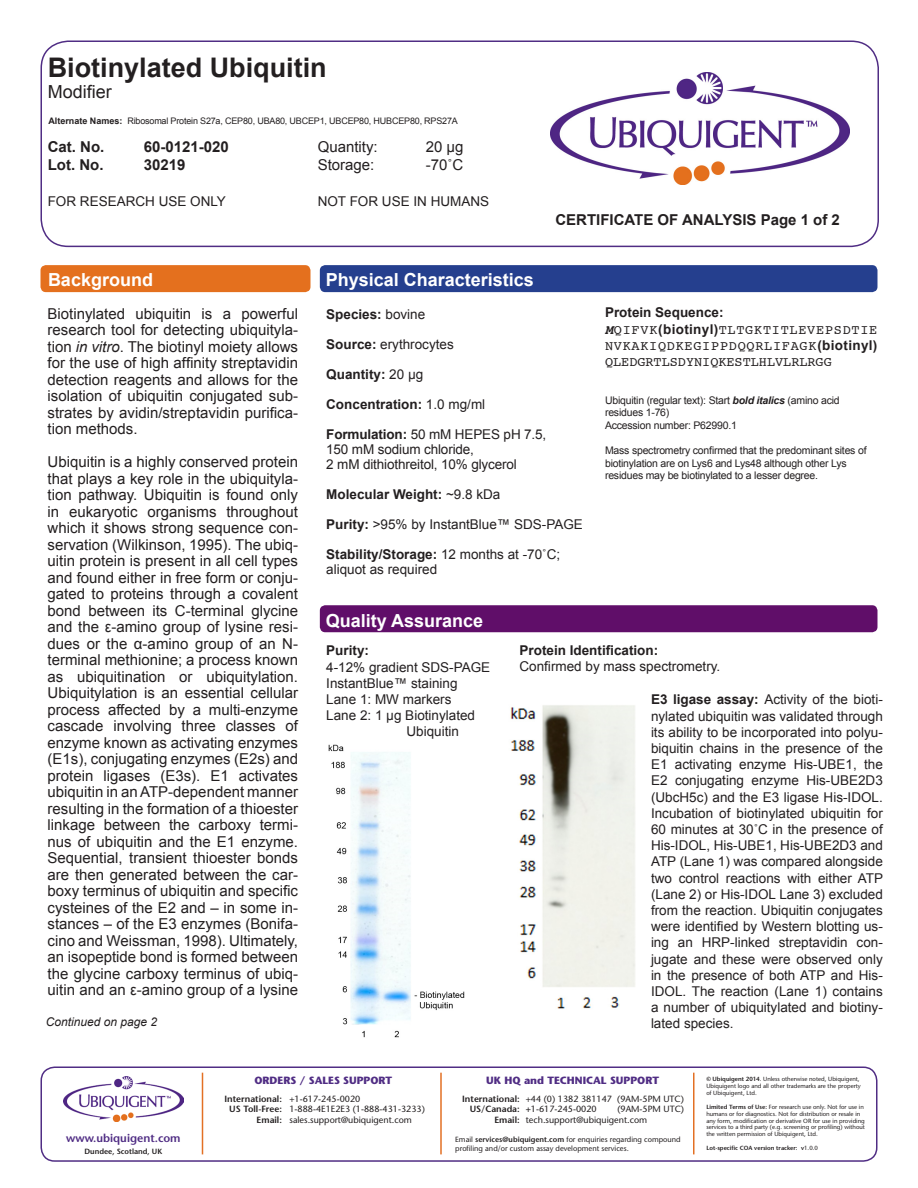
<style>
.page{position:relative;width:918px;height:1188px;background:#fff}
.page>*{position:absolute;margin:0;border:0;box-sizing:border-box;transform-origin:0 0}
.t1{font:700 27px "Arial";color:#231f20}
.t2{font:700 18px "Arial";color:#fff}
.t3{font:18px "Arial";color:#231f20}
.t4{font:15px/16.5px "Arial";color:#231f20;text-align:justify}
.t5{font:700 15px "Arial";color:#231f20}
.t6{font:13.5px/16.2px "Arial";color:#231f20}
.t7{font:700 13.5px "Arial";color:#231f20}
.t8{font:13.5px/16.2px "Courier";color:#231f20;text-align:justify}
.t9{font:italic 12px "Arial";color:#231f20}
.t10{font:600 11.4px "Stone Sans";color:#502d84}
.t11{font:10.5px/12.6px "Arial";letter-spacing:-.02em;color:#231f20}
.t12{font:700 10.5px "Stone Sans";color:#502d84}
.t13{font:9px/10.8px "Stone Sans";color:#231f20}
.t14{font:9px "Arial";letter-spacing:-.02em;color:#231f20}
.t15{font:7.5px/9px "Stone Sans";color:#231f20}
.t16{font:600 7.5px "Stone Sans";color:#231f20}
.t17{font:6px/6.9px "Stone Sans";color:#231f20}
.t18{font:600 6px "Stone Sans";color:#231f20}
.s1{font-weight:700}
.s2{font-style:italic}
.s3{font-weight:400}
.s4{font-weight:700;font-style:italic}
.s5{font-family:"Arial";font-weight:700}
.s6{font-weight:600}
</style>
<div class="page">
<div style="left:40px;top:40px;width:839px;height:207px;border:2px solid #502d84;border-radius:27px"></div>
<img style="left:550px;top:73px;width:299px;height:112px">
<div style="left:40px;top:1066px;width:838px;height:96px;border:2px solid #502d84;border-radius:14px"></div>
<hr style="left:202px;top:1073px;width:1px;height:81px;background:#e37024">
<hr style="left:440px;top:1073px;width:2px;height:81px;background:#e37024">
<hr style="left:693px;top:1073px;width:1px;height:81px;background:#e37024">
<img style="left:64px;top:1077px;width:120px;height:44px">
<img style="left:328px;top:744px;width:137px;height:294px">
<div style="left:41px;top:265px;width:269px;height:27px;background:#e4701e;border-radius:5px"></div>
<div style="left:320px;top:265px;width:557px;height:27px;background:#253f8e;border-radius:5px"></div>
<div style="left:320px;top:605px;width:557px;height:27px;background:#600e69;border-radius:5px"></div>
<img style="left:510px;top:705px;width:125px;height:304px">
<p class="t1" style="left:48px;top:49px;width:281px">Biotinylated Ubiquitin</p>
<p class="t3" style="left:48px;top:80px;width:66px">Modifier</p>
<p class="t14" style="left:48px;top:115px;width:411px"><span class="s1">Alternate Names:</span> Ribosomal Protein S27a, CEP80, UBA80, UBCEP1, UBCEP80, HUBCEP80, RPS27A</p>
<p class="t5" style="left:48px;top:137px;width:58px">Cat. No.</p>
<p class="t5" style="left:144px;top:137px;width:87px">60-0121-020</p>
<p class="t4" style="left:318px;top:139px;width:62px">Quantity:</p>
<p class="t4" style="left:426px;top:139px;width:39px">20 µg</p>
<p class="t5" style="left:48px;top:155px;width:57px">Lot. No.</p>
<p class="t5" style="left:144px;top:155px;width:43px">30219</p>
<p class="t4" style="left:318px;top:157px;width:58px">Storage:</p>
<p class="t4" style="left:426px;top:157px;width:39px">-70˚C</p>
<p class="t6" style="left:48px;top:194px;width:180px">FOR RESEARCH USE ONLY</p>
<p class="t6" style="left:318px;top:194px;width:173px">NOT FOR USE IN HUMANS</p>
<p class="t2" style="left:48px;top:268px;width:107px">Background</p>
<p class="t2" style="left:326px;top:268px;width:210px">Physical Characteristics</p>
<p class="t5" style="left:555px;top:209px;width:286px">CERTIFICATE OF ANALYSIS Page 1 of 2</p>
<p class="t4" style="left:48px;top:306px;width:252px">Biotinylated ubiquitin is a powerful research tool for detecting ubiquityla&shy;tion <span class="s2">in vitro</span>. The biotinyl moiety allows for the use of high affinity streptavidin detection reagents and allows for the isolation of ubiquitin conjugated sub&shy;strates by avidin/streptavidin purifica&shy;tion methods.</p>
<p class="t4" style="left:48px;top:454px;width:252px">Ubiquitin is a highly conserved protein that plays a key role in the ubiquityla&shy;tion pathway. Ubiquitin is found only in eukaryotic organisms throughout which it shows strong sequence con&shy;servation (Wilkinson, 1995). The ubiq&shy;uitin protein is present in all cell types and found either in free form or conju&shy;gated to proteins through a covalent bond between its C-terminal glycine and the ε-amino group of lysine resi&shy;dues or the α-amino group of an N&shy;terminal methionine; a process known as ubiquitination or ubiquitylation.<br>Ubiquitylation is an essential cellular process affected by a multi-enzyme cascade involving three classes of enzyme known as activating enzymes (E1s), conjugating enzymes (E2s) and protein ligases (E3s). E1 activates ubiquitin in an ATP-dependent manner resulting in the formation of a thioester linkage between the carboxy termi&shy;nus of ubiquitin and the E1 enzyme.<br>Sequential, transient thioester bonds are then generated between the car&shy;boxy terminus of ubiquitin and specific cysteines of the E2 and – in some in&shy;stances – of the E3 enzymes (Bonifa&shy;cino and Weissman, 1998). Ultimately, an isopeptide bond is formed between the glycine carboxy terminus of ubiq&shy;uitin and an ε-amino group of a lysine</p>
<p class="t9" style="left:46px;top:1014px;width:113px">Continued on page 2</p>
<p class="t7" style="left:326px;top:305px;width:101px">Species: <span class="s3">bovine</span></p>
<p class="t6" style="left:326px;top:336px;width:129px"><span class="s1">Source:</span> erythrocytes</p>
<p class="t7" style="left:326px;top:365px;width:99px">Quantity: <span class="s3">20 μg</span></p>
<p class="t7" style="left:326px;top:395px;width:161px">Concentration: <span class="s3">1.0 mg/ml</span></p>
<p class="t6" style="left:326px;top:427px;width:222px;line-height:15px"><span class="s1">Formulation:</span> 50 mM HEPES pH 7.5,<br>150 mM sodium chloride,<br>2 mM dithiothreitol, 10% glycerol</p>
<p class="t7" style="left:326px;top:485px;width:176px">Molecular Weight: <span class="s3">~9.8 kDa</span></p>
<p class="t6" style="left:326px;top:516px;width:258px"><span class="s1">Purity:</span> &gt;95% by InstantBlue™ SDS-PAGE</p>
<p class="t6" style="left:326px;top:547px;width:236px;line-height:15px"><span class="s1">Stability/Storage:</span> 12 months at -70˚C; aliquot as required</p>
<p class="t2" style="left:326px;top:608px;width:159px">Quality Assurance</p>
<p class="t7" style="left:605px;top:304px;width:120px">Protein Sequence:</p>
<p class="t8" style="left:605px;top:321px;width:274px"><span class="s4">M</span>QIFVK<span class="s5">(biotinyl)</span>TLTGKTITLEVEPSDTIE NVKAKIQDKEGIPPDQQRLIFAGK<span class="s5">(biotinyl)<br></span>QLEDGRTLSDYNIQKESTLHLVLRLRGG</p>
<p class="t11" style="left:605px;top:394px;width:236px">Ubiquitin (regular text): Start <span class="s4">bold italics</span> (amino acid residues 1-76)</p>
<p class="t11" style="left:605px;top:419px;width:133px">Accession number: P62990.1</p>
<p class="t11" style="left:605px;top:444px;width:263px">Mass spectrometry confirmed that the predominant sites of biotinylation are on Lys6 and Lys48 although other Lys residues may be biotinylated to a lesser degree.</p>
<p class="t7" style="left:326px;top:642px;width:44px">Purity:</p>
<p class="t6" style="left:326px;top:659px;width:166px">4-12% gradient SDS-PAGE</p>
<p class="t6" style="left:326px;top:675px;width:133px">InstantBlue™ staining</p>
<p class="t6" style="left:326px;top:691px;width:127px">Lane 1: MW markers</p>
<p class="t6" style="left:326px;top:707px;width:150px">Lane 2: 1 µg Biotinylated</p>
<p class="t6" style="left:407px;top:724px;width:54px">Ubiquitin</p>
<p class="t7" style="left:520px;top:641px;width:140px">Protein Identification:</p>
<p class="t6" style="left:520px;top:658px;width:202px">Confirmed by mass spectrometry.</p>
<p class="t6" style="left:651px;top:692px;width:234px;text-align:justify"><span class="s1">E3 ligase assay:</span> Activity of the bioti&shy;nylated ubiquitin was validated through its ability to be incorporated into polyu&shy;biquitin chains in the presence of the E1 activating enzyme His-UBE1, the E2 conjugating enzyme His-UBE2D3 (UbcH5c) and the E3 ligase His-IDOL.<br>Incubation of biotinylated ubiquitin for 60 minutes at 30˚C in the presence of His-IDOL, His-UBE1, His-UBE2D3 and ATP (Lane 1) was compared alongside two control reactions with either ATP (Lane 2) or His-IDOL Lane 3) excluded from the reaction. Ubiquitin conjugates were identified by Western blotting us&shy;ing an HRP-linked streptavidin con&shy;jugate and these were observed only in the presence of both ATP and His-IDOL. The reaction (Lane 1) contains a number of ubiquitylated and biotiny&shy;lated species.</p>
<p class="t10" style="left:66px;top:1131px;width:116px">www.ubiquigent.com</p>
<p class="t16" style="left:85px;top:1147px;width:79px">Dundee, Scotland, UK</p>
<p class="t12" style="left:254px;top:1074px;width:139px">ORDERS / SALES SUPPORT</p>
<p class="t13" style="left:224px;top:1093px;width:138px"><span class="s6">International:</span> +1-617-245-0020</p>
<p class="t13" style="left:229px;top:1104px;width:197px"><span class="s6">US Toll-Free:</span> 1-888-4E1E2E3 (1-888-431-3233)</p>
<p class="t13" style="left:257px;top:1115px;width:157px"><span class="s6">Email:</span> sales.support@ubiquigent.com</p>
<p class="t12" style="left:486px;top:1074px;width:174px">UK HQ and TECHNICAL SUPPORT</p>
<p class="t13" style="left:470px;top:1093px;width:216px;text-indent:-8px"><span class="s6">International:</span> +44 (0) 1382 381147 (9AM-5PM UTC)<br><span class="s6">US/Canada: +</span>1-617-245-0020</p>
<p class="t13" style="left:494px;top:1104px;width:191px;text-indent:123px">(9AM-5PM UTC)<br><span class="s6">Email:</span> tech.support@ubiquigent.com</p>
<p class="t15" style="left:455px;top:1134px;width:227px">Email <span class="s6">services@ubiquigent.com</span> for enquiries regarding compound profiling and/or custom assay development services.</p>
<p class="t17" style="left:706px;top:1076px;width:156px"><span class="s6">© Ubiquigent 2014</span>. Unless otherwise noted, Ubiquigent,<br>Ubiquigent logo and all other trademarks are the property of Ubiquigent, Ltd.</p>
<p class="t17" style="left:706px;top:1103px;width:160px"><span class="s6">Limited Terms of Use:</span> For research use only. Not for use in humans or for diagnostics. Not for distribution or resale in any form, modification or derivative OR for use in providing services to a third party (e.g. screening or profiling) without the written permission of Ubiquigent, Ltd.</p>
<p class="t18" style="left:706px;top:1144px;width:113px">Lot-specific COA version tracker: v<span class="s3">1.0.0</span></p>
</div>
